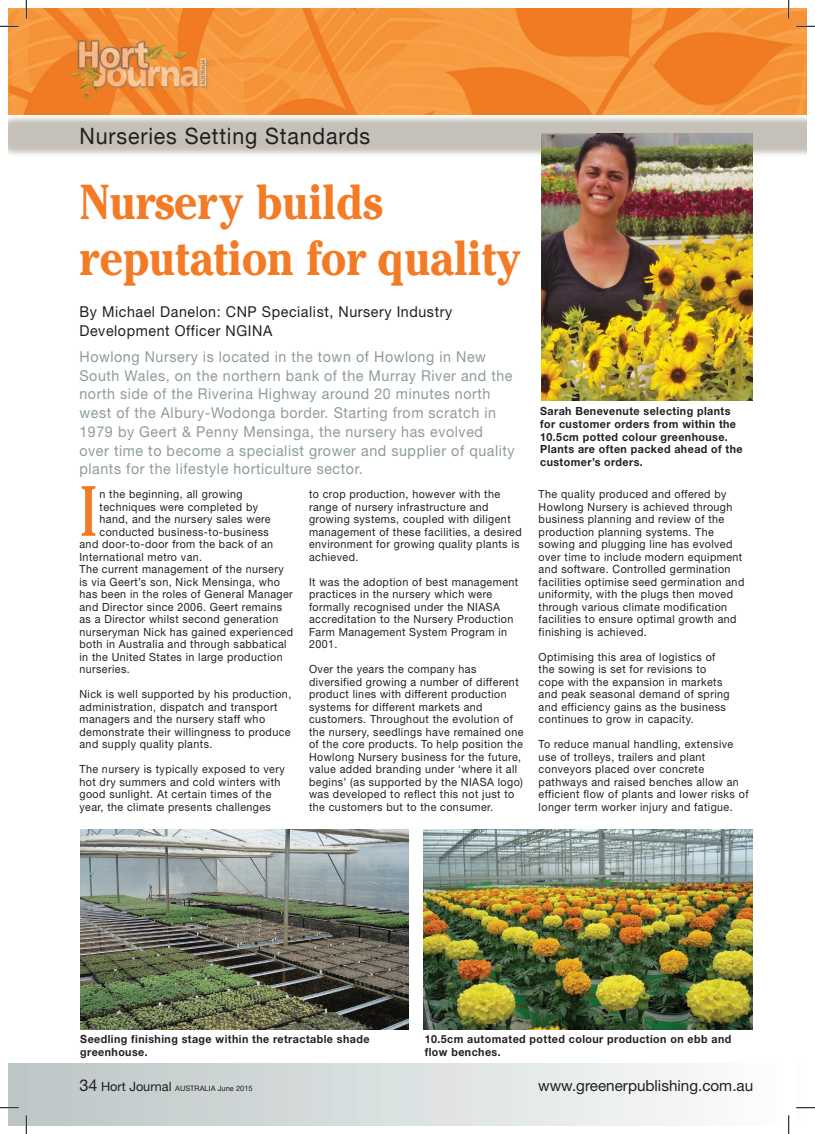
<style>
.page{position:relative;width:815px;height:1134px;background:#fff}
.page>*{position:absolute;margin:0;border:0;box-sizing:border-box;transform-origin:0 0}
.t1{font:70.62px "Cheltenham";color:#f47b25;scale:.92 1}
.t2{font:700 48.75px/56.2px "Cheltenham";color:#f47b25;scale:.89 1}
.t3{font:22.5px "Helvetica Neue";letter-spacing:.04em;color:#231f20;scale:.95 1}
.t4{font:15.25px "Helvetica Neue";color:#231f20}
.t5{font:15px/18.8px "Helvetica Neue";letter-spacing:.04em;color:#8e9b9d;scale:.95 1}
.t6{font:15px/18.8px "Helvetica Neue";letter-spacing:.04em;color:#231f20;scale:.95 1}
.t7{font:11.25px/12.5px "Helvetica Neue";letter-spacing:.04em;color:#231f20;scale:.95 1}
.t8{font:700 11.25px/12.5px "Helvetica Neue";letter-spacing:.04em;color:#231f20;scale:.95 1}
.t9{font:7.5px "Helvetica Neue";color:#231f20}
.s1{font-size:16.25px}
.s2{font-size:12.75px}
</style>
<div class="page">
<div style="left:9px;top:1063px;width:779px;height:62px;background:linear-gradient(to right,#bcc5c5,#fcfdfd)"></div>
<img style="left:9px;top:9px;width:797px;height:150px">
<img style="left:423px;top:829px;width:329px;height:200px">
<img style="left:541px;top:134px;width:211px;height:266px">
<img style="left:80px;top:829px;width:328px;height:200px">
<svg style="left:0;top:25px;width:19px;height:2px"></svg>
<svg style="left:796px;top:25px;width:18px;height:2px"></svg>
<svg style="left:0;top:1106px;width:19px;height:2px"></svg>
<svg style="left:796px;top:1107px;width:18px;height:1px"></svg>
<svg style="left:25px;top:0;width:2px;height:19px"></svg>
<svg style="left:25px;top:1114px;width:2px;height:19px"></svg>
<svg style="left:787px;top:0;width:2px;height:19px"></svg>
<svg style="left:787px;top:1114px;width:2px;height:19px"></svg>
<p class="t3" style="left:79px;top:123px;width:307px">Nurseries Setting Standards</p>
<p class="t2" style="left:79px;top:173px;width:497px">Nursery builds reputation for quality</p>
<p class="t6" style="left:79px;top:302px;width:394px">By Michael Danelon: CNP Specialist, Nursery Industry<br>Development Officer NGINA</p>
<p class="t5" style="left:79px;top:347px;width:459px">Howlong Nursery is located in the town of Howlong in New South Wales, on the northern bank of the Murray River and the north side of the Riverina Highway around 20 minutes north west of the Albury-Wodonga border. Starting from scratch in 1979 by Geert &amp; Penny Mensinga, the nursery has evolved over time to become a specialist grower and supplier of quality plants for the lifestyle horticulture sector.</p>
<p class="t1" style="left:79px;top:470px;width:21px">I</p>
<p class="t7" style="left:99px;top:488px;width:152px">n the beginning, all growing</p>
<p class="t7" style="left:99px;top:500px;width:168px">techniques were completed by</p>
<p class="t7" style="left:99px;top:513px;width:182px">hand, and the nursery sales were</p>
<p class="t7" style="left:99px;top:525px;width:180px">conducted business-to-business</p>
<p class="t7" style="left:79px;top:538px;width:205px">and door-to-door from the back of an</p>
<p class="t7" style="left:79px;top:550px;width:131px">International metro van.</p>
<p class="t7" style="left:79px;top:563px;width:216px">The current management of the nursery</p>
<p class="t7" style="left:79px;top:575px;width:212px">is via Geert’s son, Nick Mensinga, who</p>
<p class="t7" style="left:79px;top:588px;width:226px">has been in the roles of General Manager</p>
<p class="t7" style="left:79px;top:600px;width:215px">and Director since 2006. Geert remains</p>
<p class="t7" style="left:79px;top:613px;width:211px">as a Director whilst second generation</p>
<p class="t7" style="left:79px;top:625px;width:226px">nurseryman Nick has gained experienced</p>
<p class="t7" style="left:79px;top:638px;width:219px">both in Australia and through sabbatical</p>
<p class="t7" style="left:79px;top:650px;width:215px">in the United States in large production</p>
<p class="t7" style="left:79px;top:663px;width:55px">nurseries.</p>
<p class="t7" style="left:79px;top:688px;width:224px">Nick is well supported by his production, administration, dispatch and transport managers and the nursery staff who demonstrate their willingness to produce and supply quality plants.</p>
<p class="t7" style="left:79px;top:763px;width:217px">The nursery is typically exposed to very hot dry summers and cold winters with good sunlight. At certain times of the year, the climate presents challenges</p>
<p class="t7" style="left:309px;top:488px;width:225px">to crop production, however with the range of nursery infrastructure and growing systems, coupled with diligent management of these facilities, a desired environment for growing quality plants is achieved.</p>
<p class="t7" style="left:309px;top:575px;width:222px">It was the adoption of best management practices in the nursery which were formally recognised under the NIASA accreditation to the Nursery Production<br>Farm Management System Program in<br>2001.</p>
<p class="t7" style="left:309px;top:662px;width:227px">Over the years the company has diversified growing a number of different product lines with different production systems for different markets and customers. Throughout the evolution of the nursery, seedlings have remained one of the core products. To help position the Howlong Nursery business for the future, value added branding under ‘where it all begins’ (as supported by the NIASA logo) was developed to reflect this not just to the customers but to the consumer.</p>
<p class="t8" style="left:540px;top:405px;width:215px">Sarah Benevenute selecting plants for customer orders from within the<br>10.5cm potted colour greenhouse.<br>Plants are often packed ahead of the customer’s orders.</p>
<p class="t7" style="left:538px;top:487px;width:218px">The quality produced and offered by Howlong Nursery is achieved through business planning and review of the production planning systems. The sowing and plugging line has evolved over time to include modern equipment and software. Controlled germination facilities optimise seed germination and uniformity, with the plugs then moved through various climate modification facilities to ensure optimal growth and finishing is achieved.</p>
<p class="t7" style="left:538px;top:650px;width:202px">Optimising this area of logistics of the sowing is set for revisions to cope with the expansion in markets and peak seasonal demand of spring and efficiency gains as the business continues to grow in capacity.</p>
<p class="t7" style="left:538px;top:737px;width:222px">To reduce manual handling, extensive use of trolleys, trailers and plant conveyors placed over concrete pathways and raised benches allow an efficient flow of plants and lower risks of longer term worker injury and fatigue.</p>
<p class="t8" style="left:80px;top:1032px;width:306px">Seedling finishing stage within the retractable shade greenhouse.</p>
<p class="t8" style="left:424px;top:1032px;width:324px">10.5cm automated potted colour production on ebb and flow benches.</p>
<p class="t9" style="left:79px;top:1083px;width:175px"><span class="s1">34</span> <span class="s2">Hort Journal</span> AUSTRALIA June 2015</p>
<p class="t4" style="left:538px;top:1076px;width:216px">www.greenerpublishing.com.au</p>
</div>
